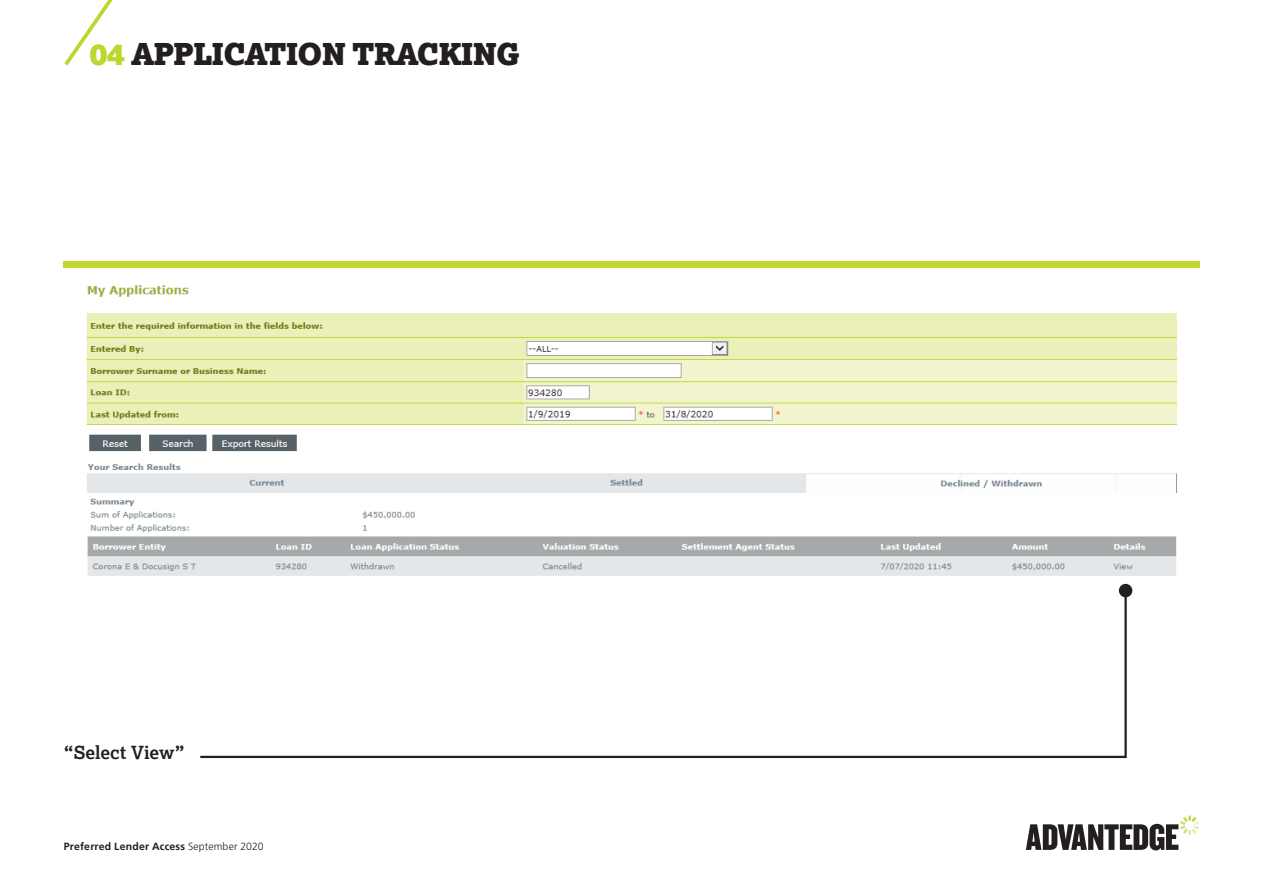
<style>
.page{position:relative;width:1263px;height:893px;background:#fff}
.page>*{position:absolute;margin:0;border:0;box-sizing:border-box;transform-origin:0 0}
.t1{font:900 30px "Lexia";letter-spacing:-.03em;color:#231f20}
.t2{font:700 18px "Lexia";letter-spacing:.005em;color:#231f20}
.t3{font:700 10.5px "Frutiger LT Pro";letter-spacing:.02em;color:#231f20}
.s1{color:#bed630}
.s2{font-weight:300}
</style>
<div class="page">
<img style="left:64px;top:261px;width:1135px;height:336px">
<svg style="left:198px;top:588px;width:930px;height:171px"></svg>
<div style="left:1119px;top:584px;width:13px;height:13px;background:#231f20;border-radius:50%"></div>
<svg style="left:64px;top:0;width:49px;height:66px"></svg>
<svg style="left:1026px;top:816px;width:173px;height:34px"></svg>
<h1 class="t1" style="left:89px;top:35px;width:432px"><span class="s1">04</span> APPLICATION TRACKING</h1>
<h2 class="t2" style="left:64px;top:741px;width:122px">“Select View”</h2>
<p class="t3" style="left:64px;top:840px;width:201px">Preferred Lender Access <span class="s2">September 2020</span></p>
</div>
